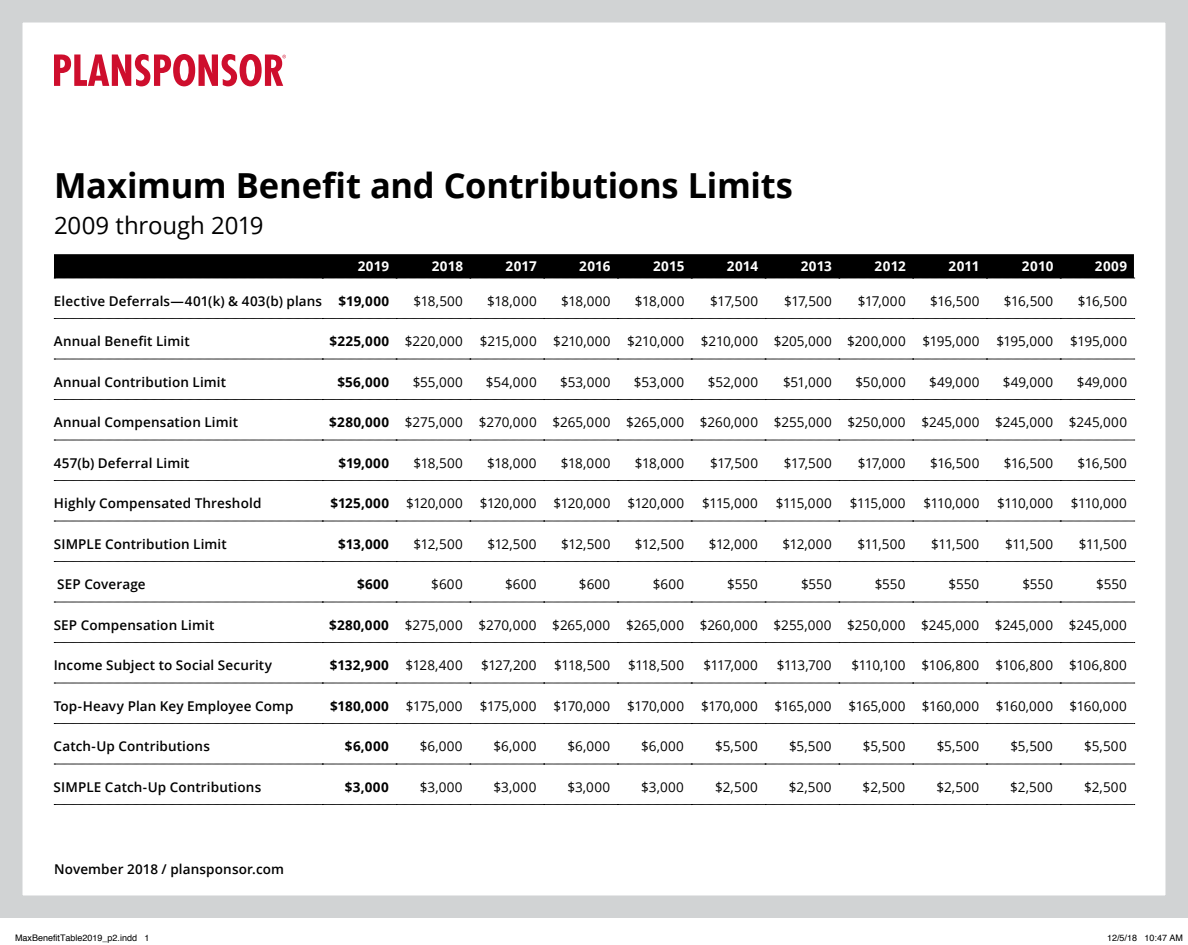
<style>
.page{position:relative;width:1188px;height:945px;background:#fff}
.page>*{position:absolute;margin:0;border:0;box-sizing:border-box;transform-origin:0 0}
.t1{font:700 34.5px "Open Sans";letter-spacing:-.01em;color:#000}
.t2{font:24px "Open Sans";letter-spacing:-.005em;color:#000}
.t3{font:13.5px "Open Sans";letter-spacing:.015em;color:#000}
.t4{font:600 13.5px "Open Sans";letter-spacing:.01em;color:#000}
.t5{font:700 13.5px "Open Sans";letter-spacing:.03em;color:#000}
.t6{font:700 13.5px "Open Sans";letter-spacing:.02em;color:#fff}
.t7{font:9px "Helvetica";color:#000}
.s1{font-weight:700}
.s2{font-weight:400}
</style>
<div class="page">
<div style="left:0;top:0;width:1188px;height:918px;border:22px solid #d1d3d4"></div>
<svg style="left:54px;top:254px;width:1081px;height:25px;background:#070707"></svg>
<svg style="left:54px;top:318px;width:1081px;height:1px"></svg>
<svg style="left:54px;top:359px;width:1081px;height:1px"></svg>
<svg style="left:54px;top:399px;width:1081px;height:1px"></svg>
<svg style="left:54px;top:440px;width:1081px;height:1px"></svg>
<svg style="left:54px;top:480px;width:1081px;height:1px"></svg>
<svg style="left:54px;top:521px;width:1081px;height:1px"></svg>
<svg style="left:54px;top:561px;width:1081px;height:1px"></svg>
<svg style="left:54px;top:602px;width:1081px;height:1px"></svg>
<svg style="left:54px;top:642px;width:1081px;height:1px"></svg>
<svg style="left:54px;top:683px;width:1081px;height:1px"></svg>
<svg style="left:54px;top:723px;width:1081px;height:1px"></svg>
<svg style="left:54px;top:764px;width:1081px;height:1px"></svg>
<svg style="left:54px;top:804px;width:1081px;height:1px"></svg>
<svg style="left:54px;top:54px;width:232px;height:32px"></svg>
<h1 class="t1" style="left:54px;top:161px;width:740px">Maximum Benefit and Contributions Limits</h1>
<h2 class="t2" style="left:54px;top:209px;width:211px">2009 through 2019</h2>
<p class="t6" style="left:358px;top:257px;width:33px">2019</p>
<p class="t6" style="left:432px;top:257px;width:33px">2018</p>
<p class="t6" style="left:506px;top:257px;width:33px">2017</p>
<p class="t6" style="left:579px;top:257px;width:33px">2016</p>
<p class="t6" style="left:653px;top:257px;width:33px">2015</p>
<p class="t6" style="left:727px;top:257px;width:33px">2014</p>
<p class="t6" style="left:801px;top:257px;width:33px">2013</p>
<p class="t6" style="left:875px;top:257px;width:33px">2012</p>
<p class="t6" style="left:949px;top:257px;width:33px">2011</p>
<p class="t6" style="left:1022px;top:257px;width:33px">2010</p>
<p class="t6" style="left:1095px;top:257px;width:34px">2009</p>
<p class="t4" style="left:54px;top:292px;width:337px">Elective Deferrals—401(k) &amp; 403(b) plans <span class="s1">$19,000</span></p>
<p class="t3" style="left:414px;top:292px;width:51px">$18,500</p>
<p class="t3" style="left:487px;top:292px;width:51px">$18,000</p>
<p class="t3" style="left:561px;top:292px;width:51px">$18,000</p>
<p class="t3" style="left:635px;top:292px;width:51px">$18,000</p>
<p class="t3" style="left:710px;top:292px;width:49px">$17,500</p>
<p class="t3" style="left:784px;top:292px;width:49px">$17,500</p>
<p class="t3" style="left:858px;top:292px;width:49px">$17,000</p>
<p class="t3" style="left:930px;top:292px;width:51px">$16,500</p>
<p class="t3" style="left:1004px;top:292px;width:51px">$16,500</p>
<p class="t3" style="left:1078px;top:292px;width:51px">$16,500</p>
<p class="t4" style="left:54px;top:332px;width:137px">Annual Benefit Limit</p>
<p class="t3" style="left:329px;top:332px;width:799px"><span class="s1">$225,000</span> $220,000 $215,000 $210,000 $210,000 $210,000 $205,000 $200,000 $195,000 $195,000 $195,000</p>
<p class="t4" style="left:54px;top:373px;width:174px">Annual Contribution Limit</p>
<p class="t5" style="left:337px;top:372px;width:53px">$56,000</p>
<p class="t3" style="left:413px;top:373px;width:52px">$55,000</p>
<p class="t3" style="left:486px;top:373px;width:52px">$54,000</p>
<p class="t3" style="left:560px;top:373px;width:52px">$53,000</p>
<p class="t3" style="left:634px;top:373px;width:52px">$53,000</p>
<p class="t3" style="left:708px;top:373px;width:52px">$52,000</p>
<p class="t3" style="left:783px;top:373px;width:50px">$51,000</p>
<p class="t3" style="left:855px;top:373px;width:52px">$50,000</p>
<p class="t3" style="left:929px;top:373px;width:52px">$49,000</p>
<p class="t3" style="left:1003px;top:373px;width:52px">$49,000</p>
<p class="t3" style="left:1077px;top:373px;width:52px">$49,000</p>
<p class="t4" style="left:54px;top:413px;width:186px">Annual Compensation Limit</p>
<p class="t3" style="left:329px;top:413px;width:799px"><span class="s1">$280,000</span> $275,000 $270,000 $265,000 $265,000 $260,000 $255,000 $250,000 $245,000 $245,000 $245,000</p>
<p class="t4" style="left:54px;top:454px;width:137px">457(b) Deferral Limit</p>
<p class="t5" style="left:339px;top:453px;width:52px">$19,000</p>
<p class="t3" style="left:413px;top:454px;width:51px">$18,500</p>
<p class="t3" style="left:487px;top:454px;width:51px">$18,000</p>
<p class="t3" style="left:561px;top:454px;width:51px">$18,000</p>
<p class="t3" style="left:635px;top:454px;width:51px">$18,000</p>
<p class="t3" style="left:710px;top:454px;width:49px">$17,500</p>
<p class="t3" style="left:784px;top:454px;width:49px">$17,500</p>
<p class="t3" style="left:858px;top:454px;width:49px">$17,000</p>
<p class="t3" style="left:930px;top:454px;width:51px">$16,500</p>
<p class="t3" style="left:1004px;top:454px;width:51px">$16,500</p>
<p class="t3" style="left:1078px;top:454px;width:51px">$16,500</p>
<p class="t4" style="left:54px;top:494px;width:209px">Highly Compensated Threshold</p>
<p class="t5" style="left:330px;top:494px;width:60px">$125,000</p>
<p class="t3" style="left:406px;top:494px;width:58px">$120,000</p>
<p class="t3" style="left:480px;top:494px;width:58px">$120,000</p>
<p class="t3" style="left:554px;top:494px;width:58px">$120,000</p>
<p class="t3" style="left:627px;top:494px;width:58px">$120,000</p>
<p class="t3" style="left:702px;top:494px;width:57px">$115,000</p>
<p class="t3" style="left:776px;top:494px;width:57px">$115,000</p>
<p class="t3" style="left:850px;top:494px;width:57px">$115,000</p>
<p class="t3" style="left:923px;top:494px;width:58px">$110,000</p>
<p class="t3" style="left:997px;top:494px;width:58px">$110,000</p>
<p class="t3" style="left:1071px;top:494px;width:58px">$110,000</p>
<p class="t4" style="left:54px;top:535px;width:175px">SIMPLE Contribution Limit</p>
<p class="t5" style="left:338px;top:534px;width:52px">$13,000</p>
<p class="t3" style="left:414px;top:535px;width:51px">$12,500</p>
<p class="t3" style="left:487px;top:535px;width:51px">$12,500</p>
<p class="t3" style="left:561px;top:535px;width:51px">$12,500</p>
<p class="t3" style="left:635px;top:535px;width:51px">$12,500</p>
<p class="t3" style="left:709px;top:535px;width:51px">$12,000</p>
<p class="t3" style="left:783px;top:535px;width:51px">$12,000</p>
<p class="t3" style="left:857px;top:535px;width:50px">$11,500</p>
<p class="t3" style="left:931px;top:535px;width:50px">$11,500</p>
<p class="t3" style="left:1005px;top:535px;width:50px">$11,500</p>
<p class="t3" style="left:1079px;top:535px;width:50px">$11,500</p>
<p class="t4" style="left:57px;top:575px;width:90px">SEP Coverage</p>
<p class="t5" style="left:357px;top:575px;width:33px">$600</p>
<p class="t3" style="left:431px;top:575px;width:33px">$600</p>
<p class="t3" style="left:505px;top:575px;width:33px">$600</p>
<p class="t3" style="left:579px;top:575px;width:33px">$600</p>
<p class="t3" style="left:653px;top:575px;width:33px">$600</p>
<p class="t3" style="left:727px;top:575px;width:32px">$550</p>
<p class="t3" style="left:801px;top:575px;width:32px">$550</p>
<p class="t3" style="left:875px;top:575px;width:32px">$550</p>
<p class="t3" style="left:949px;top:575px;width:32px">$550</p>
<p class="t3" style="left:1022px;top:575px;width:32px">$550</p>
<p class="t3" style="left:1096px;top:575px;width:32px">$550</p>
<p class="t4" style="left:54px;top:616px;width:162px">SEP Compensation Limit</p>
<p class="t3" style="left:329px;top:616px;width:799px"><span class="s1">$280,000</span> $275,000 $270,000 $265,000 $265,000 $260,000 $255,000 $250,000 $245,000 $245,000 $245,000</p>
<p class="t4" style="left:54px;top:656px;width:220px">Income Subject to Social Security</p>
<p class="t5" style="left:330px;top:656px;width:134px">$132,900 <span class="s2">$128,400</span></p>
<p class="t3" style="left:481px;top:656px;width:57px">$127,200</p>
<p class="t3" style="left:554px;top:656px;width:58px">$118,500</p>
<p class="t3" style="left:628px;top:656px;width:58px">$118,500</p>
<p class="t3" style="left:703px;top:656px;width:56px">$117,000</p>
<p class="t3" style="left:777px;top:656px;width:56px">$113,700</p>
<p class="t3" style="left:851px;top:656px;width:277px">$110,100 $106,800 $106,800 $106,800</p>
<p class="t4" style="left:54px;top:697px;width:241px">Top-Heavy Plan Key Employee Comp</p>
<p class="t5" style="left:330px;top:696px;width:60px">$180,000</p>
<p class="t3" style="left:406px;top:697px;width:58px">$175,000</p>
<p class="t3" style="left:480px;top:697px;width:58px">$175,000</p>
<p class="t3" style="left:554px;top:697px;width:58px">$170,000</p>
<p class="t3" style="left:627px;top:697px;width:58px">$170,000</p>
<p class="t3" style="left:701px;top:697px;width:427px">$170,000 $165,000 $165,000 $160,000 $160,000 $160,000</p>
<p class="t4" style="left:54px;top:737px;width:158px">Catch-Up Contributions</p>
<p class="t5" style="left:345px;top:737px;width:45px">$6,000</p>
<p class="t3" style="left:420px;top:737px;width:44px">$6,000</p>
<p class="t3" style="left:494px;top:737px;width:44px">$6,000</p>
<p class="t3" style="left:567px;top:737px;width:44px">$6,000</p>
<p class="t3" style="left:641px;top:737px;width:44px">$6,000</p>
<p class="t3" style="left:715px;top:737px;width:44px">$5,500</p>
<p class="t3" style="left:789px;top:737px;width:44px">$5,500</p>
<p class="t3" style="left:863px;top:737px;width:44px">$5,500</p>
<p class="t3" style="left:937px;top:737px;width:44px">$5,500</p>
<p class="t3" style="left:1010px;top:737px;width:44px">$5,500</p>
<p class="t3" style="left:1084px;top:737px;width:44px">$5,500</p>
<p class="t4" style="left:54px;top:778px;width:209px">SIMPLE Catch-Up Contributions</p>
<p class="t5" style="left:345px;top:777px;width:45px">$3,000</p>
<p class="t3" style="left:420px;top:778px;width:44px">$3,000</p>
<p class="t3" style="left:494px;top:778px;width:44px">$3,000</p>
<p class="t3" style="left:567px;top:778px;width:44px">$3,000</p>
<p class="t3" style="left:641px;top:778px;width:44px">$3,000</p>
<p class="t3" style="left:715px;top:778px;width:44px">$2,500</p>
<p class="t3" style="left:789px;top:778px;width:44px">$2,500</p>
<p class="t3" style="left:863px;top:778px;width:44px">$2,500</p>
<p class="t3" style="left:936px;top:778px;width:44px">$2,500</p>
<p class="t3" style="left:1010px;top:778px;width:44px">$2,500</p>
<p class="t3" style="left:1084px;top:778px;width:44px">$2,500</p>
<p class="t4" style="left:54px;top:860px;width:232px">November 2018 / plansponsor.com</p>
<p class="t7" style="left:15px;top:930px;width:136px">MaxBenefitTable2019_p2.indd 1</p>
<p class="t7" style="left:1107px;top:930px;width:78px">12/5/18 10:47 AM</p>
</div>
